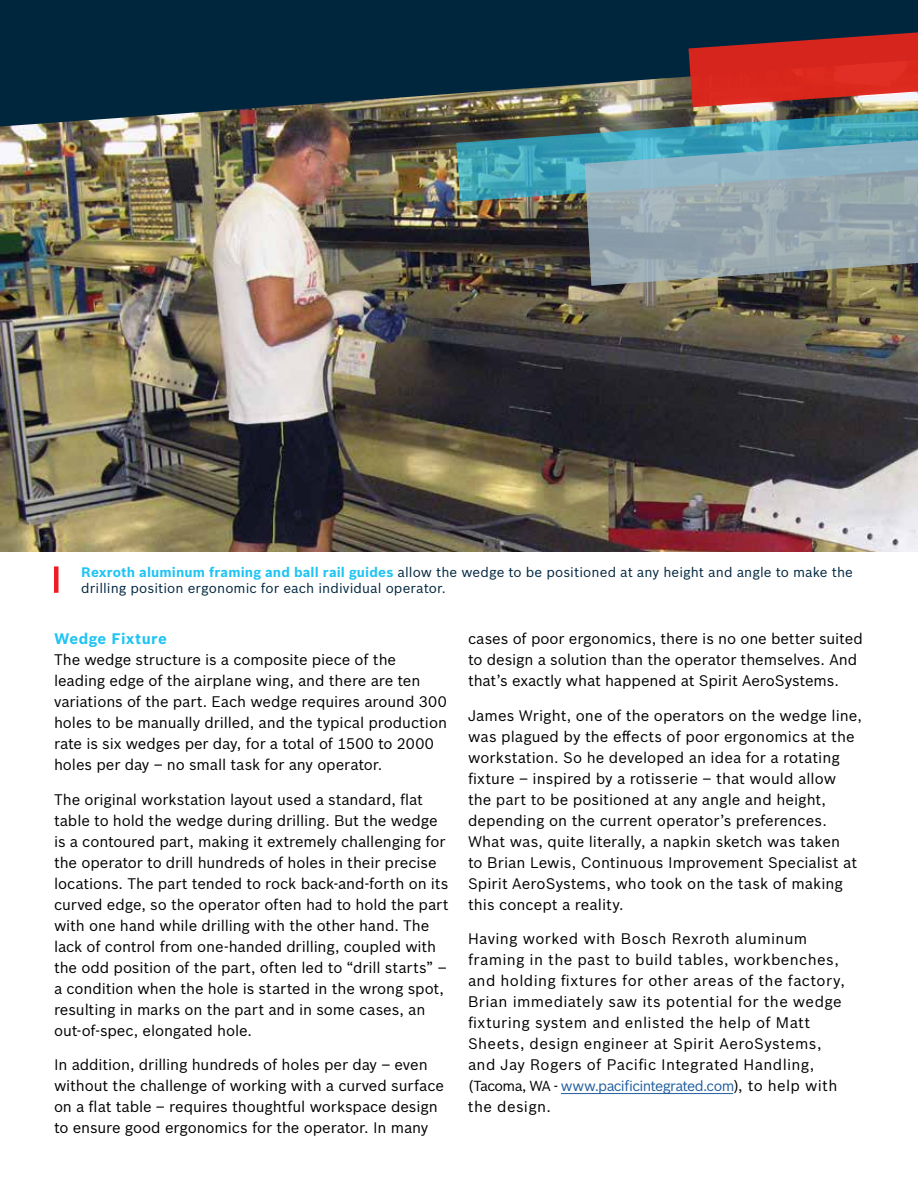
<style>
.page{position:relative;width:918px;height:1188px;background:#fff}
.page>*{position:absolute;margin:0;border:0;box-sizing:border-box;transform-origin:0 0}
.t1{font:15px/21px "Bosch Sans";letter-spacing:-.005em;color:#000}
.t2{font:15px/21px "Bosch Sans";letter-spacing:.025em;color:#000}
.t3{font:700 15px "Bosch Sans";letter-spacing:.02em;color:#20c4f4}
.t4{font:14.25px "Bosch Sans";letter-spacing:-.045em;color:#215e9e}
.t5{font:13.5px/16.2px "Bosch Sans";letter-spacing:.01em;color:#00263e}
.s1{font-weight:700;color:#20c4f4}
.s2{color:#000}
.s3{font-size:15px;color:#000}
</style>
<div class="page">
<img style="left:0;top:127px;width:918px;height:424px">
<hr style="left:561px;top:1093px;width:172px;height:1px;background:#215e9e">
<hr style="left:54px;top:566px;width:4px;height:27px;background:#ed1d24">
<svg style="left:0;top:0;width:918px;height:127px;background:#0c2d41"></svg>
<img style="left:456px;top:86px;width:462px;height:116px">
<svg style="left:585px;top:117px;width:333px;height:169px;background:#81a0a9"></svg>
<svg style="left:688px;top:22px;width:230px;height:85px;background:#a3312f"></svg>
<p class="t5" style="left:81px;top:563px;width:773px"><span class="s1">Rexroth aluminum framing and ball rail guides</span> allow the wedge to be positioned at any height and angle to make the drilling position ergonomic for each individual operator.</p>
<p class="t3" style="left:54px;top:627px;width:114px">Wedge Fixture</p>
<p class="t1" style="left:54px;top:648px;width:395px">The wedge structure is a composite piece of the leading edge of the airplane wing, and there are ten variations of the part. Each wedge requires around 300 holes to be manually drilled, and the typical production rate is six wedges per day, for a total of 1500 to 2000 holes per day – no small task for any operator.</p>
<p class="t1" style="left:54px;top:788px;width:396px">The original workstation layout used a standard, flat table to hold the wedge during drilling. But the wedge is a contoured part, making it extremely challenging for the operator to drill hundreds of holes in their precise locations. The part tended to rock back-and-forth on its curved edge, so the operator often had to hold the part with one hand while drilling with the other hand. The lack of control from one-handed drilling, coupled with the odd position of the part, often led to “drill starts” – a condition when the hole is started in the wrong spot, resulting in marks on the part and in some cases, an out-of-spec, elongated hole.</p>
<p class="t1" style="left:54px;top:1053px;width:392px">In addition, drilling hundreds of holes per day – even without the challenge of working with a curved surface on a flat table – requires thoughtful workspace design to ensure good ergonomics for the operator. In many</p>
<p class="t1" style="left:468px;top:627px;width:396px">cases of poor ergonomics, there is no one better suited to design a solution than the operator themselves. And that’s exactly what happened at Spirit AeroSystems.</p>
<p class="t1" style="left:468px;top:704px;width:396px">James Wright, one of the operators on the wedge line, was plagued by the effects of poor ergonomics at the workstation. So he developed an idea for a rotating fixture – inspired by a rotisserie – that would allow the part to be positioned at any angle and height, depending on the current operator’s preferences.<br>What was, quite literally, a napkin sketch was taken<br>to Brian Lewis, Continuous Improvement Specialist at Spirit AeroSystems, who took on the task of making this concept a reality.</p>
<p class="t2" style="left:468px;top:927px;width:378px">Having worked with Bosch Rexroth aluminum framing in the past to build tables, workbenches, and holding fixtures for other areas of the factory, Brian immediately saw its potential for the wedge fixturing system and enlisted the help of Matt Sheets, design engineer at Spirit AeroSystems, and Jay Rogers of Pacific Integrated Handling,</p>
<p class="t4" style="left:468px;top:1076px;width:371px"><span class="s2">(Tacoma, WA -</span> www.pacificintegrated.com<span class="s2">)</span><span class="s3">, to help with</span></p>
<p class="t2" style="left:468px;top:1095px;width:85px">the design.</p>
</div>
